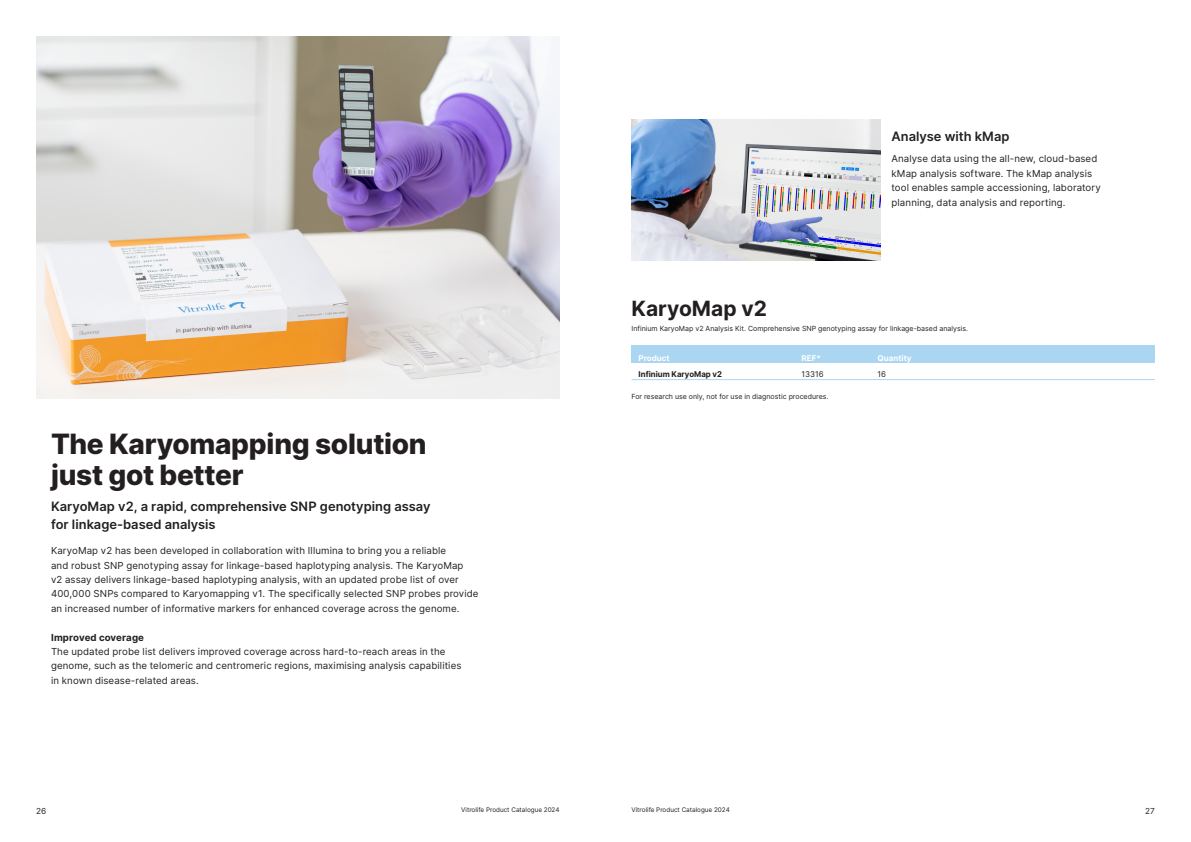
<style>
.page{position:relative;width:1191px;height:842px;background:#fff}
.page>*{position:absolute;margin:0;border:0;box-sizing:border-box;transform-origin:0 0}
.Headline_EB_30_32{font:800 28px/31px "Inter";letter-spacing:-.01em;color:#231f20}
.Tech_info_large_rub{font:700 21px "Inter";color:#231f20}
.AD_Ingress{font:600 12.9px/17.8px "Inter";color:#231f20}
.AD_copy{font:9.7px/14.4px "Inter";letter-spacing:.01em;color:#231f20}
.AD_copy-2{font:700 9.7px "Inter";letter-spacing:.015em;color:#231f20}
.t1{font:8.3px "Inter";color:#231f20}
.t2{font:700 8px "Inter";color:#fff}
.t3{font:700 8px "Inter";color:#231f20}
.t4{font:8px "Inter";color:#231f20}
.Not___comment_8_11_5{font:7px "Inter";color:#231f20}
.t5{font:6.3px "Inter";color:#231f20}
</style>
<div class="page">
<img style="left:36px;top:36px;width:523px;height:363px">
<div style="left:631px;top:346px;width:524px;height:17px;background:#aad6f2"></div>
<hr style="left:631px;top:379px;width:524px;height:1px;background:#aad6f2">
<img style="left:631px;top:119px;width:249px;height:142px">
<p class="AD_Ingress" style="left:891px;top:128px;width:119px">Analyse with kMap</p>
<p class="AD_copy" style="left:891px;top:152px;width:211px">Analyse data using the all-new, cloud-based kMap analysis software. The kMap analysis tool enables sample accessioning, laboratory planning, data analysis and reporting.</p>
<p class="Tech_info_large_rub" style="left:631px;top:292px;width:137px">KaryoMap v2</p>
<p class="t2" style="left:638px;top:352px;width:33px">Product</p>
<p class="t2" style="left:801px;top:352px;width:21px">REF*</p>
<p class="t2" style="left:877px;top:352px;width:35px">Quantity</p>
<p class="t3" style="left:638px;top:368px;width:85px">Infinium KaryoMap v2</p>
<p class="t4" style="left:801px;top:368px;width:24px">13316</p>
<p class="t4" style="left:877px;top:368px;width:10px">16</p>
<p class="Not___comment_8_11_5" style="left:631px;top:323px;width:338px">Infinium KaryoMap v2 Analysis Kit. Comprehensive SNP genotyping assay for linkage-based analysis.</p>
<p class="Headline_EB_30_32" style="left:51px;top:427px;width:377px">The Karyomapping solution just got better</p>
<p class="AD_Ingress" style="left:51px;top:497px;width:381px">KaryoMap v2, a rapid, comprehensive SNP genotyping assay for linkage-based analysis</p>
<p class="AD_copy" style="left:51px;top:543px;width:429px">KaryoMap v2 has been developed in collaboration with Illumina to bring you a reliable<br>and robust SNP genotyping assay for linkage-based haplotyping analysis. The KaryoMap<br>v2 assay delivers linkage-based haplotyping analysis, with an updated probe list of over 400,000 SNPs compared to Karyomapping v1. The specifically selected SNP probes provide an increased number of informative markers for enhanced coverage across the genome.</p>
<p class="AD_copy-2" style="left:51px;top:630px;width:94px">Improved coverage</p>
<p class="AD_copy" style="left:51px;top:644px;width:412px">The updated probe list delivers improved coverage across hard-to-reach areas in the genome, such as the telomeric and centromeric regions, maximising analysis capabilities in known disease-related areas.</p>
<p class="Not___comment_8_11_5" style="left:631px;top:391px;width:198px">For research use only, not for use in diagnostic procedures.</p>
<p class="t1" style="left:36px;top:805px;width:12px">26</p>
<p class="t5" style="left:461px;top:805px;width:100px">Vitrolife Product Catalogue 2024</p>
<p class="t5" style="left:631px;top:805px;width:100px">Vitrolife Product Catalogue 2024</p>
<p class="t1" style="left:1145px;top:805px;width:11px">27</p>
</div>
